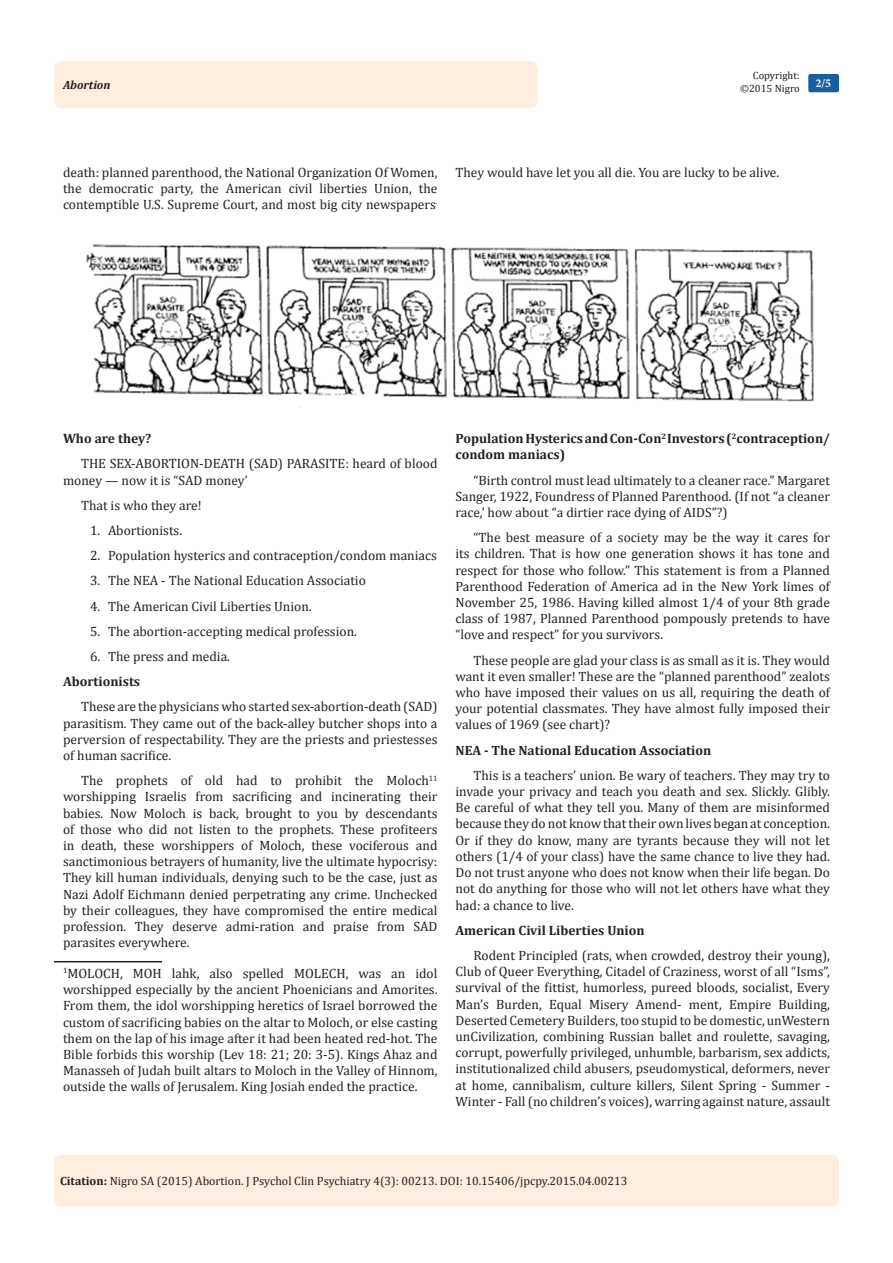
<style>
.page{position:relative;width:893px;height:1263px;background:#fff}
.page>*{position:absolute;margin:0;border:0;box-sizing:border-box;transform-origin:0 0}
.t1{font:13.5px/16.2px "Cambria";color:#231f20;text-align:justify}
.t2{font:700 13.5px/16.2px "Cambria";color:#231f20}
.Citation{font:12px "Cambria";color:#231f20}
.t3{font:italic 700 12px "Cambria";color:#231f20}
.t4{font:700 12px "Minion Pro";color:#fff}
.t5{font:10.5px/12.6px "Cambria";color:#231f20;text-align:right}
.s1{font-weight:700}
</style>
<div class="page">
<div style="left:54px;top:61px;width:484px;height:47px;background:#feeee0;border-radius:8px"></div>
<div style="left:808px;top:74px;width:31px;height:18px;background:#18609d;border-radius:2px"></div>
<div style="left:54px;top:1155px;width:785px;height:51px;background:#feeee0;border-radius:7px"></div>
<hr style="left:54px;top:961px;width:108px;height:1px;background:#231f20">
<img style="left:86px;top:244px;width:728px;height:158px">
<p class="t5" style="left:740px;top:69px;width:61px">Copyright: ©2015 Nigro</p>
<p class="t3" style="left:63px;top:77px;width:49px">Abortion</p>
<p class="t4" style="left:815px;top:75px;width:17px">2/5</p>
<p class="t1" style="left:63px;top:164px;width:376px">death: planned parenthood, the National Organization Of Women, the democratic party, the American civil liberties Union, the contemptible U.S. Supreme Court, and most big city newspapers<sup>.</sup></p>
<p class="t1" style="left:455px;top:164px;width:325px">They would have let you all die. You are lucky to be alive.</p>
<p class="t2" style="left:63px;top:430px;width:90px">Who are they?</p>
<p class="t1" style="left:63px;top:456px;width:376px;text-indent:18px">THE SEX-ABORTION-DEATH (SAD) PARASITE: heard of blood money — now it is “SAD money’</p>
<p class="t1" style="left:81px;top:497px;width:122px">That is who they are!</p>
<p class="t1" style="left:90px;top:522px;width:94px">1. Abortionists.</p>
<p class="t1" style="left:90px;top:547px;width:348px">2. Population hysterics and contraception/condom maniacs</p>
<p class="t1" style="left:90px;top:573px;width:277px">3. The NEA - The National Education Associatio</p>
<p class="t1" style="left:90px;top:598px;width:223px">4. The American Civil Liberties Union.</p>
<p class="t1" style="left:90px;top:623px;width:268px">5. The abortion-accepting medical profession.</p>
<p class="t1" style="left:90px;top:648px;width:142px">6. The press and media.</p>
<p class="t2" style="left:63px;top:673px;width:79px">Abortionists</p>
<p class="t1" style="left:63px;top:699px;width:376px;text-indent:18px">These are the physicians who started sex-abortion-death (SAD) parasitism. They came out of the back-alley butcher shops into a perversion of respectability. They are the priests and priestesses of human sacrifice.</p>
<p class="t1" style="left:63px;top:772px;width:376px;text-indent:18px">The prophets of old had to prohibit the Moloch<sup>11 </sup>worshipping Israelis from sacrificing and incinerating their babies. Now Moloch is back, brought to you by descendants of those who did not listen to the prophets. These profiteers in death, these worshippers of Moloch, these vociferous and sanctimonious betrayers of humanity, live the ultimate hypocrisy:<br>They kill human individuals, denying such to be the case, just as Nazi Adolf Eichmann denied perpetrating any crime. Unchecked by their colleagues, they have compromised the entire medical profession. They deserve admi-ration and praise from SAD parasites everywhere.</p>
<p class="t1" style="left:63px;top:965px;width:376px"><sup>1</sup>MOLOCH, MOH lahk, also spelled MOLECH, was an idol worshipped especially by the ancient Phoenicians and Amorites.<br>From them, the idol worshipping heretics of Israel borrowed the custom of sacrificing babies on the altar to Moloch, or else casting them on the lap of his image after it had been heated red-hot. The Bible forbids this worship (Lev 18: 21; 20: 3-5). Kings Ahaz and Manasseh of Judah built altars to Moloch in the Valley of Hinnom, outside the walls of Jerusalem. King Josiah ended the practice.</p>
<p class="t2" style="left:455px;top:430px;width:376px">Population Hysterics and Con-Con<sup>2</sup> Investors (<sup>2</sup>contraception/ condom maniacs)</p>
<p class="t1" style="left:455px;top:472px;width:376px;text-indent:18px">“Birth control must lead ultimately to a cleaner race.” Margaret Sanger, 1922, Foundress of Planned Parenthood. (If not “a cleaner race,’ how about “a dirtier race dying of AIDS”?)</p>
<p class="t1" style="left:455px;top:529px;width:376px;text-indent:18px">“The best measure of a society may be the way it cares for its children. That is how one generation shows it has tone and respect for those who follow.” This statement is from a Planned Parenthood Federation of America ad in the New York limes of November 25, 1986. Having killed almost 1/4 of your 8th grade class of 1987, Planned Parenthood pompously pretends to have “love and respect” for you survivors.</p>
<p class="t1" style="left:455px;top:652px;width:376px;text-indent:18px">These people are glad your class is as small as it is. They would want it even smaller! These are the “planned parenthood” zealots who have imposed their values on us all, requiring the death of your potential classmates. They have almost fully imposed their values of 1969 (see chart)?</p>
<p class="t2" style="left:455px;top:741px;width:257px">NEA - The National Education Association</p>
<p class="t1" style="left:455px;top:767px;width:376px;text-indent:18px">This is a teachers’ union. Be wary of teachers. They may try to invade your privacy and teach you death and sex. Slickly. Glibly.<br>Be careful of what they tell you. Many of them are misinformed because they do not know that their own lives began at conception.<br>Or if they do know, many are tyrants because they will not let others (1/4 of your class) have the same chance to live they had.<br>Do not trust anyone who does not know when their life began. Do not do anything for those who will not let others have what they had: a chance to live.</p>
<p class="t2" style="left:455px;top:921px;width:191px">American Civil Liberties Union</p>
<p class="t1" style="left:455px;top:947px;width:376px;text-indent:18px">Rodent Principled (rats, when crowded, destroy their young), Club of Queer Everything, Citadel of Craziness, worst of all “Isms”, survival of the fittist, humorless, pureed bloods, socialist, Every Man’s Burden, Equal Misery Amend- ment, Empire Building, Deserted Cemetery Builders, too stupid to be domestic, unWestern unCivilization, combining Russian ballet and roulette, savaging, corrupt, powerfully privileged, unhumble, barbarism, sex addicts, institutionalized child abusers, pseudomystical, deformers, never at home, cannibalism, culture killers, Silent Spring - Summer - Winter - Fall (no children’s voices), warring against nature, assault</p>
<p class="Citation" style="left:60px;top:1174px;width:569px"><span class="s1">Citation:</span> Nigro SA (2015) Abortion. J Psychol Clin Psychiatry 4(3): 00213. DOI: 10.15406/jpcpy.2015.04.00213</p>
</div>
